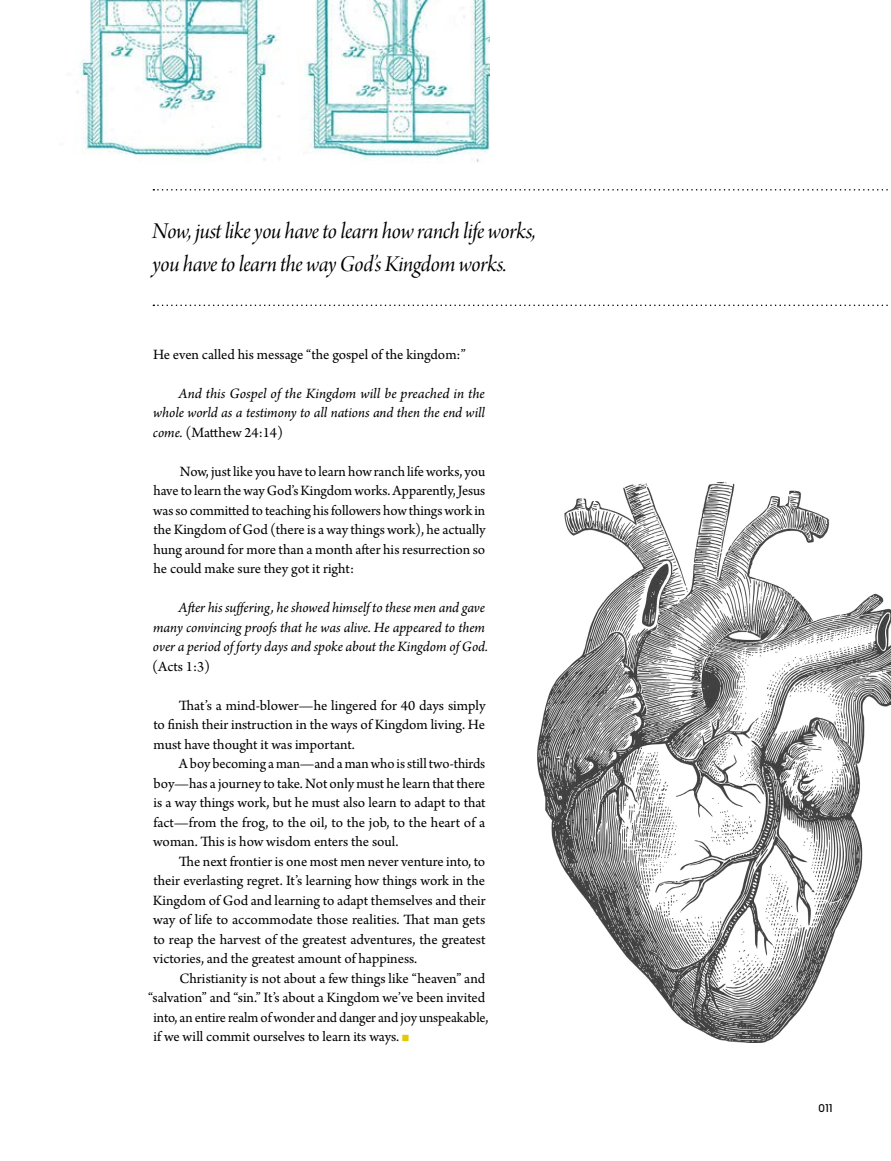
<style>
.page{position:relative;width:891px;height:1161px;background:#fff}
.page>*{position:absolute;margin:0;border:0;box-sizing:border-box;transform-origin:0 0}
.t1{font:24px/33px "Arno Pro Italic Display";letter-spacing:-.015em;color:#000}
.t2{font:15px/19.5px "Arno Pro";color:#000;text-align:justify}
.t3{font:italic 15px/19.5px "Arno Pro";letter-spacing:-.005em;color:#000;text-align:justify}
.t4{font:10.5px "Pier Sans";color:#000}
.s1{font-style:normal}
.s2{color:#e5ca00}
</style>
<div class="page">
<img style="left:538px;top:483px;width:353px;height:560px">
<img style="left:76px;top:0;width:413px;height:163px">
<svg style="left:153px;top:189px;width:735px;height:2px"></svg>
<svg style="left:153px;top:305px;width:735px;height:1px"></svg>
<h1 class="t1" style="left:152px;top:216px;width:385px">Now, just like you have to learn how ranch life works, you have to learn the way God’s Kingdom works.</h1>
<p class="t2" style="left:153px;top:345px;width:314px">He even called his message “the gospel of the kingdom:”</p>
<p class="t3" style="left:153px;top:384px;width:334px;text-indent:25px">And this Gospel of the Kingdom will be preached in the whole world as a testimony to all nations and then the end will come. <span class="s1">(Matthew 24:14)</span></p>
<p class="t2" style="left:153px;top:462px;width:334px;text-indent:27px">Now, just like you have to learn how ranch life works, you have to learn the way God’s Kingdom works. Apparently, Jesus was so committed to teaching his followers how things work in the Kingdom of God (there is a way things work), he actually hung around for more than a month after his resurrection so he could make sure they got it right:</p>
<p class="t3" style="left:153px;top:599px;width:337px;text-align:left;text-indent:25px">After his suffering, he showed himself to these men and gave many convincing proofs that he was alive. He appeared to them over a period of forty days and spoke about the Kingdom of God.</p>
<p class="t2" style="left:152px;top:657px;width:59px">(Acts 1:3)</p>
<p class="t2" style="left:153px;top:696px;width:334px;text-indent:26px">That’s a mind-blower—he lingered for 40 days simply to finish their instruction in the ways of Kingdom living. He must have thought it was important.</p>
<p class="t2" style="left:153px;top:755px;width:334px;text-indent:26px">A boy becoming a man—and a man who is still two-thirds boy—has a journey to take. Not only must he learn that there is a way things work, but he must also learn to adapt to that fact—from the frog, to the oil, to the job, to the heart of a woman. This is how wisdom enters the soul.</p>
<p class="t2" style="left:153px;top:852px;width:334px;text-indent:26px">The next frontier is one most men never venture into, to their everlasting regret. It’s learning how things work in the Kingdom of God and learning to adapt themselves and their way of life to accommodate those realities. That man gets to reap the harvest of the greatest adventures, the greatest victories, and the greatest amount of happiness.</p>
<p class="t2" style="left:180px;top:969px;width:307px">Christianity is not about a few things like “heaven” and</p>
<p class="t2" style="left:148px;top:989px;width:339px">“salvation” and “sin.” It’s about a Kingdom we’ve been invited</p>
<p class="t2" style="left:154px;top:1008px;width:336px">into, an entire realm of wonder and danger and joy unspeakable,</p>
<p class="t2" style="left:154px;top:1028px;width:257px">if we will commit ourselves to learn its ways. <span class="s2">■</span></p>
<p class="t4" style="left:819px;top:1102px;width:15px">011</p>
</div>
